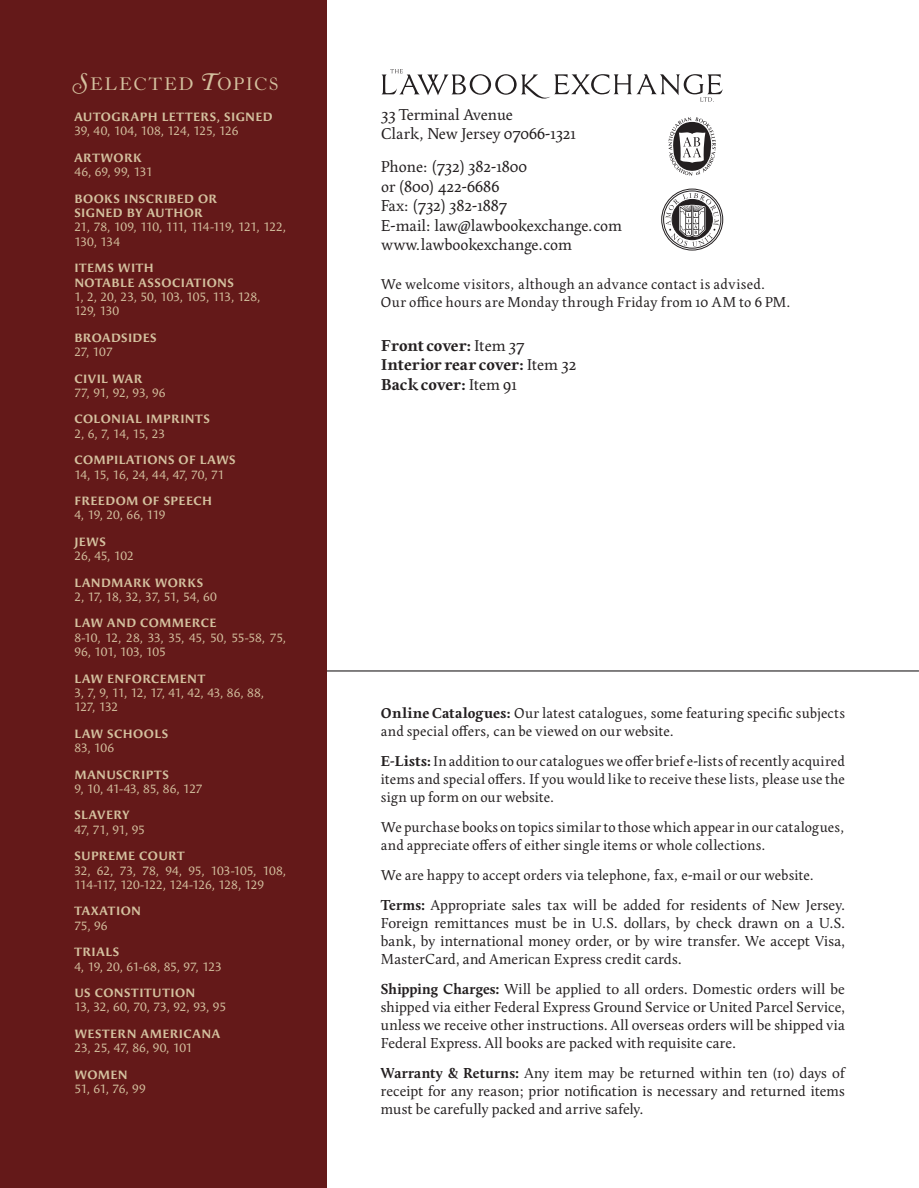
<style>
.page{position:relative;width:919px;height:1188px;background:#fff}
.page>*{position:absolute;margin:0;border:0;box-sizing:border-box;transform-origin:0 0}
.t1{font:18px "LTC Caslon Pro";letter-spacing:.095em;color:#d4c19f}
.t2{font:16.5px/19.5px "Edita";color:#231f20}
.t3{font:700 16.5px/19.5px "Edita";letter-spacing:-.005em;color:#231f20}
.t4{font:15px/18px "Calluna";letter-spacing:.005em;color:#231f20;text-align:justify}
.t5{font:15px/18px "Edita";letter-spacing:.01em;color:#231f20}
.t6{font:12px/14.4px "Angie Sans Std";letter-spacing:-.025em;color:#d4c19f}
.t7{font:700 12px/14.4px "Angie Sans Std";letter-spacing:.03em;color:#d4c19f}
.t8{font:12px/14.4px "Angie Sans Std";letter-spacing:-.05em;color:#d4c19f}
.s1{font-style:italic;font-size:24px}
.s2{font-weight:400}
.s3{font-weight:700}
</style>
<div class="page">
<hr style="left:0;top:670px;width:918px;height:2px;background:#231f20">
<div style="left:0;top:0;width:327px;height:1188px;background:#641919"></div>
<svg style="left:381px;top:69px;width:341px;height:33px"></svg>
<svg style="left:668px;top:117px;width:47px;height:59px"></svg>
<div style="left:661px;top:189px;width:61px;height:61px;border:1px solid #231f20;border-radius:50%"></div>
<svg style="left:663px;top:191px;width:57px;height:57px"></svg>
<p class="t1" style="left:74px;top:74px;width:205px"><span class="s1">S</span>ELECTED <span class="s1">T</span>OPICS</p>
<p class="t7" style="left:74px;top:110px;width:200px">AUTOGRAPH LETTERS, SIGNED</p>
<p class="t6" style="left:74px;top:124px;width:166px">39, 40, 104, 108, 124, 125, 126</p>
<p class="t7" style="left:74px;top:151px;width:69px">ARTWORK</p>
<p class="t6" style="left:74px;top:165px;width:80px">46, 69, 99, 131</p>
<p class="t7" style="left:74px;top:191px;width:144px">BOOKS INSCRIBED OR<br>SIGNED BY AUTHOR</p>
<p class="t8" style="left:74px;top:220px;width:213px">21, 78, 109, 110, 111, 114-119, 121, 122,<br>130, 134</p>
<p class="t7" style="left:74px;top:261px;width:161px">ITEMS WITH<br>NOTABLE ASSOCIATIONS</p>
<p class="t6" style="left:74px;top:290px;width:188px">1, 2, 20, 23, 50, 103, 105, 113, 128,<br>129, 130</p>
<p class="t7" style="left:74px;top:331px;width:84px">BROADSIDES</p>
<p class="t6" style="left:74px;top:345px;width:40px">27, 107</p>
<p class="t7" style="left:74px;top:371px;width:69px">CIVIL WAR</p>
<p class="t6" style="left:74px;top:386px;width:93px">77, 91, 92, 93, 96</p>
<p class="t7" style="left:74px;top:412px;width:137px">COLONIAL IMPRINTS</p>
<p class="t6" style="left:74px;top:427px;width:92px">2, 6, 7, 14, 15, 23</p>
<p class="t7" style="left:74px;top:453px;width:163px">COMPILATIONS OF LAWS</p>
<p class="t6" style="left:74px;top:467px;width:152px">14, 15, 16, 24, 44, 47, 70, 71</p>
<p class="t7" style="left:74px;top:494px;width:139px">FREEDOM OF SPEECH</p>
<p class="t6" style="left:74px;top:508px;width:93px">4, 19, 20, 66, 119</p>
<p class="t7" style="left:74px;top:535px;width:33px">JEWS</p>
<p class="t6" style="left:74px;top:549px;width:61px">26, 45, 102</p>
<p class="t7" style="left:74px;top:575px;width:130px">LANDMARK WORKS</p>
<p class="t6" style="left:74px;top:590px;width:144px">2, 17, 18, 32, 37, 51, 54, 60</p>
<p class="t7" style="left:74px;top:616px;width:143px">LAW AND COMMERCE</p>
<p class="t6" style="left:74px;top:631px;width:213px">8-10, 12, 28, 33, 35, 45, 50, 55-58, 75,<br>96, 101, 103, 105</p>
<p class="t7" style="left:74px;top:671px;width:132px">LAW ENFORCEMENT</p>
<p class="t6" style="left:74px;top:686px;width:191px">3, 7, 9, 11, 12, 17, 41, 42, 43, 86, 88,<br>127, 132</p>
<p class="t7" style="left:74px;top:727px;width:95px">LAW SCHOOLS</p>
<p class="t6" style="left:74px;top:741px;width:41px">83, 106</p>
<p class="t7" style="left:74px;top:767px;width:96px">MANUSCRIPTS</p>
<p class="t6" style="left:74px;top:782px;width:130px">9, 10, 41-43, 85, 86, 127</p>
<p class="t7" style="left:74px;top:808px;width:57px">SLAVERY</p>
<p class="t6" style="left:74px;top:823px;width:72px">47, 71, 91, 95</p>
<p class="t7" style="left:74px;top:849px;width:112px">SUPREME COURT</p>
<p class="t6" style="left:74px;top:863px;width:213px">32, 62, 73, 78, 94, 95, 103-105, 108,<br>114-117, 120-122, 124-126, 128, 129</p>
<p class="t7" style="left:74px;top:904px;width:68px">TAXATION</p>
<p class="t6" style="left:74px;top:919px;width:35px">75, 96</p>
<p class="t7" style="left:74px;top:945px;width:46px">TRIALS</p>
<p class="t6" style="left:74px;top:959px;width:149px">4, 19, 20, 61-68, 85, 97, 123</p>
<p class="t7" style="left:74px;top:986px;width:122px">US CONSTITUTION</p>
<p class="t6" style="left:74px;top:1000px;width:153px">13, 32, 60, 70, 73, 92, 93, 95</p>
<p class="t7" style="left:74px;top:1027px;width:147px">WESTERN AMERICANA</p>
<p class="t6" style="left:74px;top:1041px;width:120px">23, 25, 47, 86, 90, 101</p>
<p class="t7" style="left:74px;top:1067px;width:55px">WOMEN</p>
<p class="t6" style="left:74px;top:1082px;width:73px">51, 61, 76, 99</p>
<p class="t2" style="left:381px;top:105px;width:196px">33 Terminal Avenue<br>Clark, New Jersey 07066-1321</p>
<p class="t2" style="left:381px;top:158px;width:242px">Phone: (732) 382-1800<br>or (800) 422-6686<br>Fax: (732) 382-1887<br>E-mail: law@lawbookexchange.com www.lawbookexchange.com</p>
<p class="t5" style="left:381px;top:276px;width:411px">We welcome visitors, although an advance contact is advised.<br>Our office hours are Monday through Friday from 10 AM to 6 PM.</p>
<p class="t3" style="left:381px;top:336px;width:196px">Front cover: <span class="s2">Item 37<br></span>Interior rear cover: <span class="s2">Item 32<br></span>Back cover: <span class="s2">Item 91</span></p>
<p class="t5" style="left:381px;top:704px;width:465px"><span class="s3">Online Catalogues:</span> Our latest catalogues, some featuring specific subjects and special offers, can be viewed on our website.</p>
<p class="t5" style="left:381px;top:752px;width:465px;text-align:justify"><span class="s3">E-Lists:</span> In addition to our catalogues we offer brief e-lists of recently acquired items and special offers. If you would like to receive these lists, please use the sign up form on our website.</p>
<p class="t5" style="left:381px;top:818px;width:465px">We purchase books on topics similar to those which appear in our catalogues, and appreciate offers of either single items or whole collections.</p>
<p class="t5" style="left:381px;top:866px;width:434px">We are happy to accept orders via telephone, fax, e-mail or our website.</p>
<p class="t4" style="left:381px;top:895px;width:465px"><span class="s3">Terms:</span> Appropriate sales tax will be added for residents of New Jersey.<br>Foreign remittances must be in U.S. dollars, by check drawn on a U.S. bank, by international money order, or by wire transfer. We accept Visa, MasterCard, and American Express credit cards.</p>
<p class="t4" style="left:381px;top:979px;width:465px"><span class="s3">Shipping Charges:</span> Will be applied to all orders. Domestic orders will be shipped via either Federal Express Ground Service or United Parcel Service, unless we receive other instructions. All overseas orders will be shipped via Federal Express. All books are packed with requisite care.</p>
<p class="t4" style="left:381px;top:1063px;width:465px"><span class="s3">Warranty &amp; Returns:</span> Any item may be returned within ten (10) days of receipt for any reason; prior notification is necessary and returned items must be carefully packed and arrive safely.</p>
</div>
